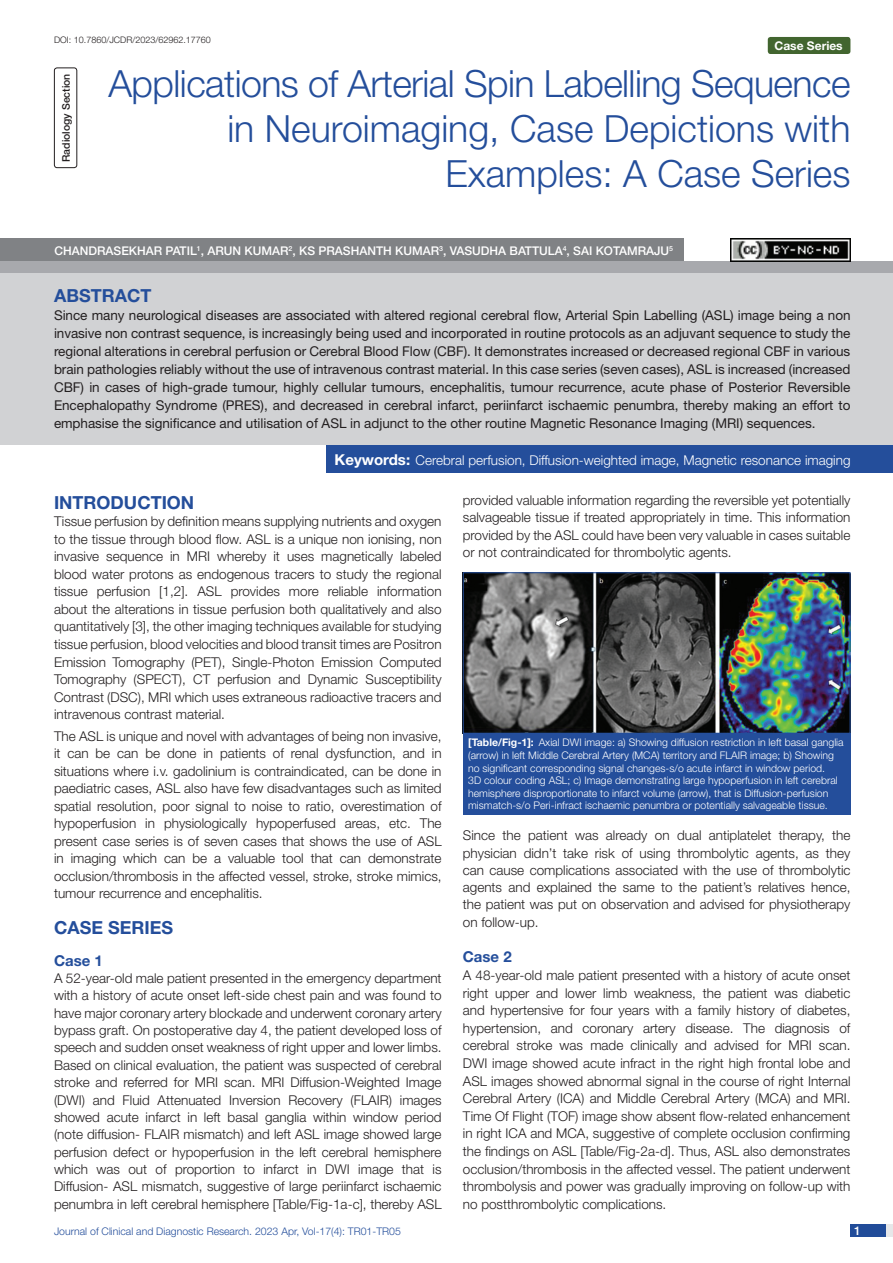
<style>
.page{position:relative;width:893px;height:1263px;background:#fff}
.page>*{position:absolute;margin:0;border:0;box-sizing:border-box;transform-origin:0 0}
.t1{font:300 37.5px/45px "Helvetica Neue";color:#244e9b;text-align:right}
.Heading{font:700 18px "Helvetica Neue";color:#244e9b}
.Abstract_head{font:700 18px "Helvetica Neue";color:#244e9b}
.HEAD_2{font:700 15px "Helvetica Neue";color:#244e9b}
.Body_text{font:300 13.5px/17.5px "Helvetica Neue";color:#231f20;text-align:justify}
.Abstract_Text{font:13.5px/18px "Helvetica Neue";letter-spacing:-.005em;color:#231f20;text-align:justify}
.Key_words{font:300 13.5px "Helvetica Neue";color:#fff}
.Author{font:500 12px "Helvetica Neue";color:#fff}
.t2{font:700 12px "Helvetica Neue";color:#fff}
.TABLE_FIG{font:300 10.5px/12.6px "Helvetica Neue";color:#fff}
.t3{font:300 10.5px "Helvetica Neue";color:#244e9b}
.section{font:500 10.5px "Helvetica Neue";color:#231f20}
.DOI{font:300 9px "Helvetica Neue";color:#231f20}
.s1{font-weight:700;font-size:15px}
.s2{font-weight:700}
</style>
<div class="page">
<div style="left:850px;top:1224px;width:43px;height:13px;background:#e6e7e9"></div>
<div style="left:850px;top:1224px;width:35px;height:13px;background:#214c99"></div>
<div style="left:54px;top:68px;width:23px;height:100px;border:1px solid #231f20;border-radius:3px"></div>
<div style="left:768px;top:37px;width:82px;height:17px;background:#42652f;border-radius:3px"></div>
<div style="left:327px;top:445px;width:566px;height:28px;background:#244e9b"></div>
<div style="left:0;top:261px;width:893px;height:12px;background:#a8a9ad"></div>
<div style="left:0;top:238px;width:683px;height:23px;background:#808285"></div>
<div style="left:0;top:273px;width:893px;height:172px;background:#d1d2d4"></div>
<img style="left:465px;top:574px;width:383px;height:158px">
<div style="left:463px;top:572px;width:387px;height:162px;border:1px solid #244e9b"></div>
<div style="left:463px;top:733px;width:387px;height:82px;background:#244e9b"></div>
<img style="left:730px;top:239px;width:120px;height:22px">
<p class="DOI" style="left:54px;top:35px;width:158px">DOI: 10.7860/JCDR/2023/62962.17760</p>
<p class="section" style="left:60px;top:162px;width:90px;rotate:-90deg">RADIOLOGY SECTION</p>
<p class="t1" style="left:109px;top:60px;width:743px">Applications of Arterial Spin Labelling Sequence in Neuroimaging, Case Depictions with<br>Examples: A Case Series</p>
<p class="t2" style="left:774px;top:38px;width:70px">Case Series</p>
<p class="Author" style="left:54px;top:243px;width:620px">CHANDRASEKHAR PATIL<sup>1</sup>, ARUN KUMAR<sup>2</sup>, KS PRASHANTH KUMAR<sup>3</sup>, VASUDHA BATTULA<sup>4</sup>, SAI KOTAMRAJU<sup>5</sup></p>
<p class="Abstract_head" style="left:54px;top:284px;width:99px">ABSTRACT</p>
<p class="Abstract_Text" style="left:54px;top:306px;width:798px">Since many neurological diseases are associated with altered regional cerebral flow, Arterial Spin Labelling (ASL) image being a non invasive non contrast sequence, is increasingly being used and incorporated in routine protocols as an adjuvant sequence to study the regional alterations in cerebral perfusion or Cerebral Blood Flow (CBF). It demonstrates increased or decreased regional CBF in various brain pathologies reliably without the use of intravenous contrast material. In this case series (seven cases), ASL is increased (increased CBF) in cases of high-grade tumour, highly cellular tumours, encephalitis, tumour recurrence, acute phase of Posterior Reversible Encephalopathy Syndrome (PRES), and decreased in cerebral infarct, periinfarct ischaemic penumbra, thereby making an effort to emphasise the significance and utilisation of ASL in adjunct to the other routine Magnetic Resonance Imaging (MRI) sequences.</p>
<p class="Key_words" style="left:335px;top:451px;width:517px"><span class="s1">Keywords:</span> Cerebral perfusion, Diffusion-weighted image, Magnetic resonance imaging</p>
<p class="Heading" style="left:54px;top:491px;width:142px">INTRODUCTION</p>
<p class="Body_text" style="left:54px;top:512px;width:389px">Tissue perfusion by definition means supplying nutrients and oxygen to the tissue through blood flow. ASL is a unique non ionising, non invasive sequence in MRI whereby it uses magnetically labeled blood water protons as endogenous tracers to study the regional tissue perfusion [1,2]. ASL provides more reliable information about the alterations in tissue perfusion both qualitatively and also quantitatively [3], the other imaging techniques available for studying tissue perfusion, blood velocities and blood transit times are Positron Emission Tomography (PET), Single-Photon Emission Computed Tomography (SPECT), CT perfusion and Dynamic Susceptibility Contrast (DSC), MRI which uses extraneous radioactive tracers and intravenous contrast material.</p>
<p class="Body_text" style="left:54px;top:727px;width:389px">The ASL is unique and novel with advantages of being non invasive, it can be can be done in patients of renal dysfunction, and in situations where i.v. gadolinium is contraindicated, can be done in paediatric cases, ASL also have few disadvantages such as limited spatial resolution, poor signal to noise to ratio, overestimation of hypoperfusion in physiologically hypoperfused areas, etc. The present case series is of seven cases that shows the use of ASL in imaging which can be a valuable tool that can demonstrate occlusion/thrombosis in the affected vessel, stroke, stroke mimics, tumour recurrence and encephalitis.</p>
<p class="Heading" style="left:54px;top:916px;width:121px">CASE SERIES</p>
<p class="HEAD_2" style="left:54px;top:951px;width:50px">Case 1</p>
<p class="Body_text" style="left:54px;top:969px;width:389px">A 52-year-old male patient presented in the emergency department with a history of acute onset left-side chest pain and was found to have major coronary artery blockade and underwent coronary artery bypass graft. On postoperative day 4, the patient developed loss of speech and sudden onset weakness of right upper and lower limbs.<br>Based on clinical evaluation, the patient was suspected of cerebral stroke and referred for MRI scan. MRI Diffusion-Weighted Image (DWI) and Fluid Attenuated Inversion Recovery (FLAIR) images showed acute infarct in left basal ganglia within window period (note diffusion- FLAIR mismatch) and left ASL image showed large perfusion defect or hypoperfusion in the left cerebral hemisphere which was out of proportion to infarct in DWI image that is Diffusion- ASL mismatch, suggestive of large periinfarct ischaemic penumbra in left cerebral hemisphere [Table/Fig-1a-c], thereby ASL</p>
<p class="Body_text" style="left:463px;top:491px;width:389px">provided valuable information regarding the reversible yet potentially salvageable tissue if treated appropriately in time. This information provided by the ASL could have been very valuable in cases suitable or not contraindicated for thrombolytic agents.</p>
<p class="TABLE_FIG" style="left:468px;top:736px;width:377px"><span class="s2">[Table/Fig-1]:</span> Axial DWI image: a) Showing diffusion restriction in left basal ganglia (arrow) in left Middle Cerebral Artery (MCA) territory and FLAIR image; b) Showing no significant corresponding signal changes-s/o acute infarct in window period.<br>3D colour coding ASL; c) Image demonstrating large hypoperfusion in left cerebral hemisphere disproportionate to infarct volume (arrow), that is Diffusion-perfusion mismatch-s/o Peri-infract ischaemic penumbra or potentially salvageable tissue.</p>
<p class="Body_text" style="left:463px;top:827px;width:389px">Since the patient was already on dual antiplatelet therapy, the physician didn’t take risk of using thrombolytic agents, as they can cause complications associated with the use of thrombolytic agents and explained the same to the patient’s relatives hence, the patient was put on observation and advised for physiotherapy on follow-up.</p>
<p class="HEAD_2" style="left:463px;top:948px;width:50px">Case 2</p>
<p class="Body_text" style="left:463px;top:966px;width:389px">A 48-year-old male patient presented with a history of acute onset right upper and lower limb weakness, the patient was diabetic and hypertensive for four years with a family history of diabetes, hypertension, and coronary artery disease. The diagnosis of cerebral stroke was made clinically and advised for MRI scan.<br>DWI image showed acute infract in the right high frontal lobe and ASL images showed abnormal signal in the course of right Internal Cerebral Artery (ICA) and Middle Cerebral Artery (MCA) and MRI.<br>Time Of Flight (TOF) image show absent flow-related enhancement in right ICA and MCA, suggestive of complete occlusion confirming the findings on ASL [Table/Fig-2a-d]. Thus, ASL also demonstrates occlusion/thrombosis in the affected vessel. The patient underwent thrombolysis and power was gradually improving on follow-up with no postthrombolytic complications.</p>
<p class="t3" style="left:54px;top:1225px;width:348px">Journal of Clinical and Diagnostic Research. 2023 Apr, Vol-17(4): TR01-TR05</p>
<p class="Author" style="left:854px;top:1223px;width:8px">1</p>
</div>
